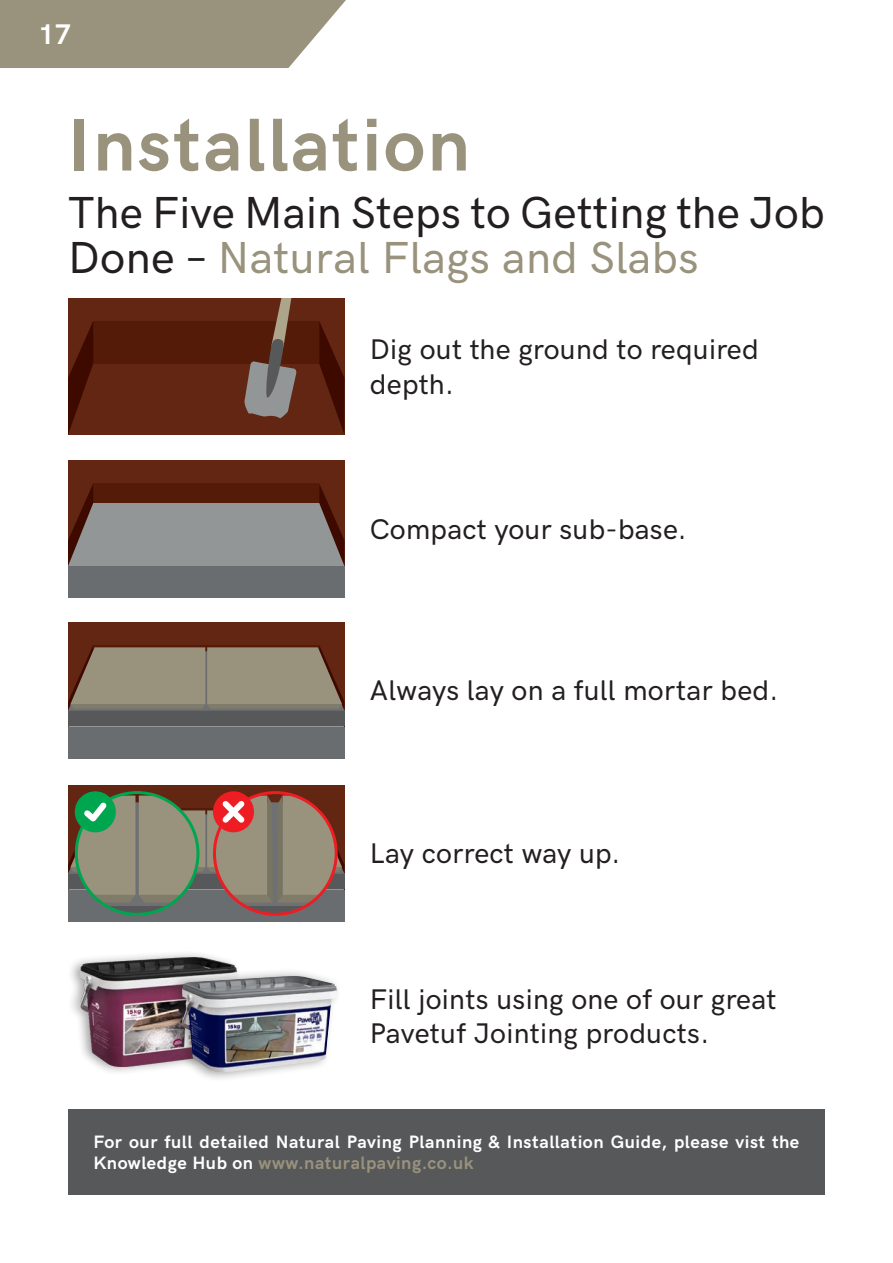
<style>
.page{position:relative;width:893px;height:1263px;background:#fff}
.page>*{position:absolute;margin:0;border:0;box-sizing:border-box;transform-origin:0 0}
.Big_Header{font:700 75px "HK Grotesk";letter-spacing:.03em;color:#99927c}
.Sub_Heading{font:500 45px/45px "HK Grotesk";letter-spacing:.005em;color:#231f20}
.Sub_Heading-2{font:500 28.5px/34.2px "HK Grotesk";letter-spacing:.01em;color:#231f20}
.Page_Number_Left{font:700 28.5px "HK Grotesk";color:#fff}
.Paragraph_Text{font:700 18px/21.6px "HK Grotesk";letter-spacing:.03em;color:#fff}
.s1{color:#99927c}
</style>
<div class="page">
<svg style="left:0;top:0;width:346px;height:68px;background:#a19b86"></svg>
<div style="left:68px;top:1110px;width:757px;height:85px;background:#57585a"></div>
<svg style="left:68px;top:298px;width:276px;height:137px;background:#602918"></svg>
<div style="left:68px;top:460px;width:276px;height:137px;background:#632613"></div>
<svg style="left:68px;top:483px;width:276px;height:83px"></svg>
<div style="left:68px;top:566px;width:276px;height:31px;background:#6a6d6f"></div>
<div style="left:68px;top:622px;width:276px;height:137px;background:#632613"></div>
<svg style="left:68px;top:645px;width:276px;height:114px;background:#7c756a"></svg>
<div style="left:68px;top:785px;width:276px;height:137px;background:#632613"></div>
<div style="left:213px;top:791px;width:41px;height:41px;background:#ee1d23;border-radius:50%"></div>
<svg style="left:75px;top:791px;width:41px;height:41px"></svg>
<svg style="left:68px;top:795px;width:276px;height:127px;background:#847b69"></svg>
<div style="left:68px;top:949px;width:173px;height:127px;background:#231f20;opacity:.4"></div>
<img style="left:80px;top:957px;width:156px;height:109px">
<div style="left:169px;top:968px;width:173px;height:114px;background:#231f20;opacity:.4"></div>
<img style="left:182px;top:976px;width:155px;height:96px">
<p class="Page_Number_Left" style="left:38px;top:13px;width:35px">17</p>
<p class="Big_Header" style="left:68px;top:89px;width:403px">Installation</p>
<p class="Sub_Heading" style="left:68px;top:186px;width:758px">The Five Main Steps to Getting the Job<br>Done – <span class="s1">Natural Flags and Slabs</span></p>
<p class="Sub_Heading-2" style="left:370px;top:330px;width:390px">Dig out the ground to required depth.</p>
<p class="Sub_Heading-2" style="left:370px;top:510px;width:318px">Compact your sub-base.</p>
<p class="Sub_Heading-2" style="left:370px;top:671px;width:410px">Always lay on a full mortar bed.</p>
<p class="Sub_Heading-2" style="left:370px;top:834px;width:252px">Lay correct way up.</p>
<p class="Sub_Heading-2" style="left:370px;top:979px;width:408px">Fill joints using one of our great<br>Pavetuf Jointing products.</p>
<p class="Paragraph_Text" style="left:94px;top:1129px;width:707px">For our full detailed Natural Paving Planning &amp; Installation Guide, please vist the<br>Knowledge Hub on <span class="s1">www.naturalpaving.co.uk</span></p>
</div>
